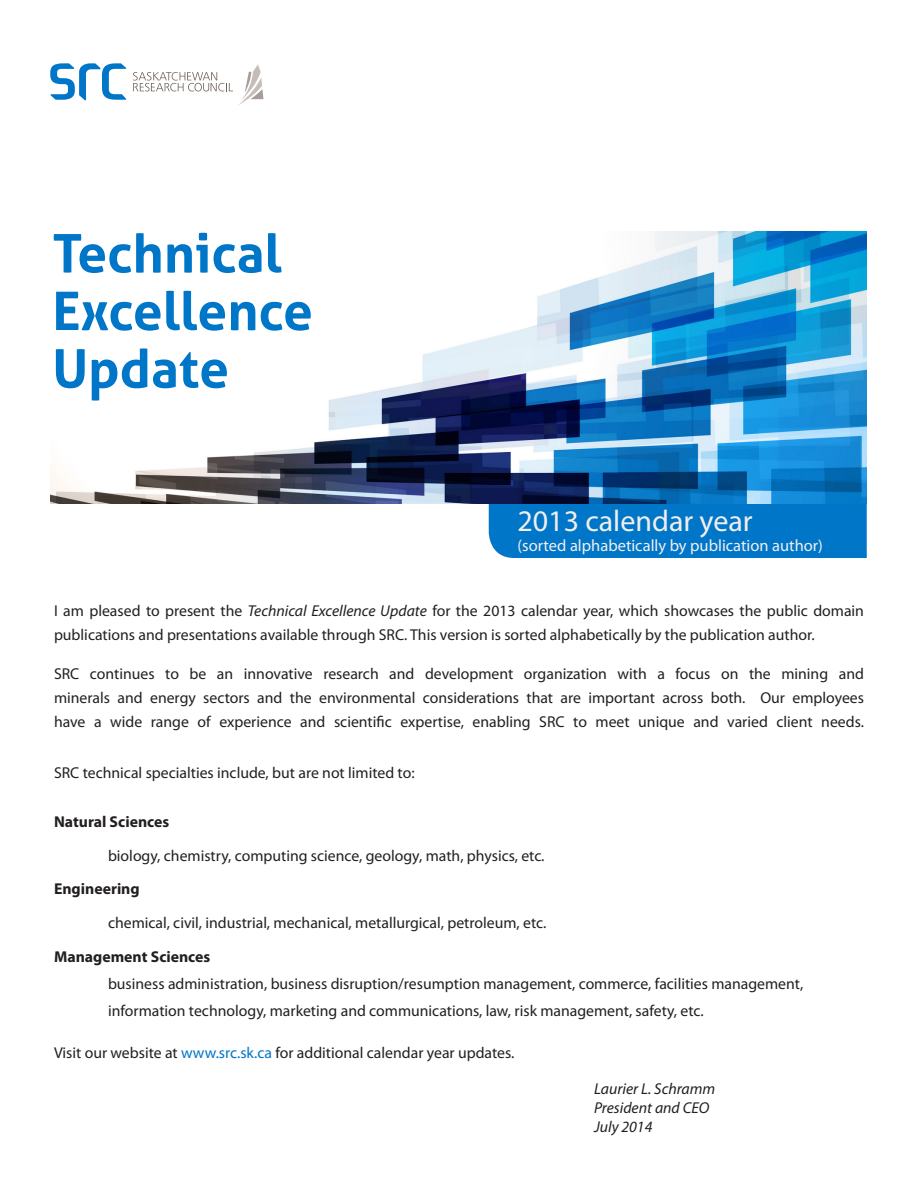
<style>
.page{position:relative;width:918px;height:1188px;background:#fff}
.page>*{position:absolute;margin:0;border:0;box-sizing:border-box;transform-origin:0 0}
.t1{font:700 53.25px "Aller";color:#0076c8}
.t2{font:30px "Myriad Pro";color:#f2eeee}
.t3{font:16.5px "Myriad Pro";color:#f2eeee}
.t4{font:15.75px/24px "Myriad Pro";color:#231f20}
.t5{font:700 15.75px "Myriad Pro";color:#231f20}
.t6{font:italic 15.75px "Myriad Pro";color:#231f20}
.s1{font-style:italic}
.s2{color:#0076c8}
</style>
<div class="page">
<img style="left:50px;top:231px;width:817px;height:273px">
<svg style="left:50px;top:63px;width:76px;height:37px"></svg>
<svg style="left:133px;top:65px;width:130px;height:40px"></svg>
<div style="left:489px;top:504px;width:378px;height:54px;background:#0076c8"></div>
<p class="t1" style="left:52px;top:221px;width:231px">Technical</p>
<p class="t1" style="left:52px;top:278px;width:262px">Excellence</p>
<p class="t1" style="left:52px;top:336px;width:178px">Update</p>
<p class="t2" style="left:518px;top:503px;width:237px">2013 calendar year</p>
<p class="t3" style="left:518px;top:535px;width:307px">(sorted alphabetically by publication author)</p>
<p class="t4" style="left:54px;top:598px;width:812px">I am pleased to present the <span class="s1">Technical Excellence Update</span> for the 2013 calendar year, which showcases the public domain publications and presentations available through SRC. This version is sorted alphabetically by the publication author.</p>
<p class="t4" style="left:54px;top:661px;width:812px;text-align:justify">SRC continues to be an innovative research and development organization with a focus on the mining and minerals and energy sectors and the environmental considerations that are important across both. Our employees have a wide range of experience and scientific expertise, enabling SRC to meet unique and varied client needs.</p>
<p class="t4" style="left:54px;top:760px;width:362px">SRC technical specialties include, but are not limited to:</p>
<p class="t5" style="left:54px;top:811px;width:117px">Natural Sciences</p>
<p class="t4" style="left:108px;top:843px;width:438px">biology, chemistry, computing science, geology, math, physics, etc.</p>
<p class="t5" style="left:54px;top:879px;width:87px">Engineering</p>
<p class="t4" style="left:108px;top:910px;width:440px">chemical, civil, industrial, mechanical, metallurgical, petroleum, etc.</p>
<p class="t5" style="left:54px;top:946px;width:158px">Management Sciences</p>
<p class="t4" style="left:108px;top:970px;width:697px;line-height:27px">business administration, business disruption/resumption management, commerce, facilities management, information technology, marketing and communications, law, risk management, safety, etc.</p>
<p class="t4" style="left:54px;top:1040px;width:462px">Visit our website at <span class="s2">www.src.sk.ca</span> for additional calendar year updates.</p>
<p class="t6" style="left:594px;top:1079px;width:123px">Laurier L. Schramm</p>
<p class="t6" style="left:594px;top:1098px;width:117px">President and CEO</p>
<p class="t6" style="left:594px;top:1117px;width:60px">July 2014</p>
</div>
